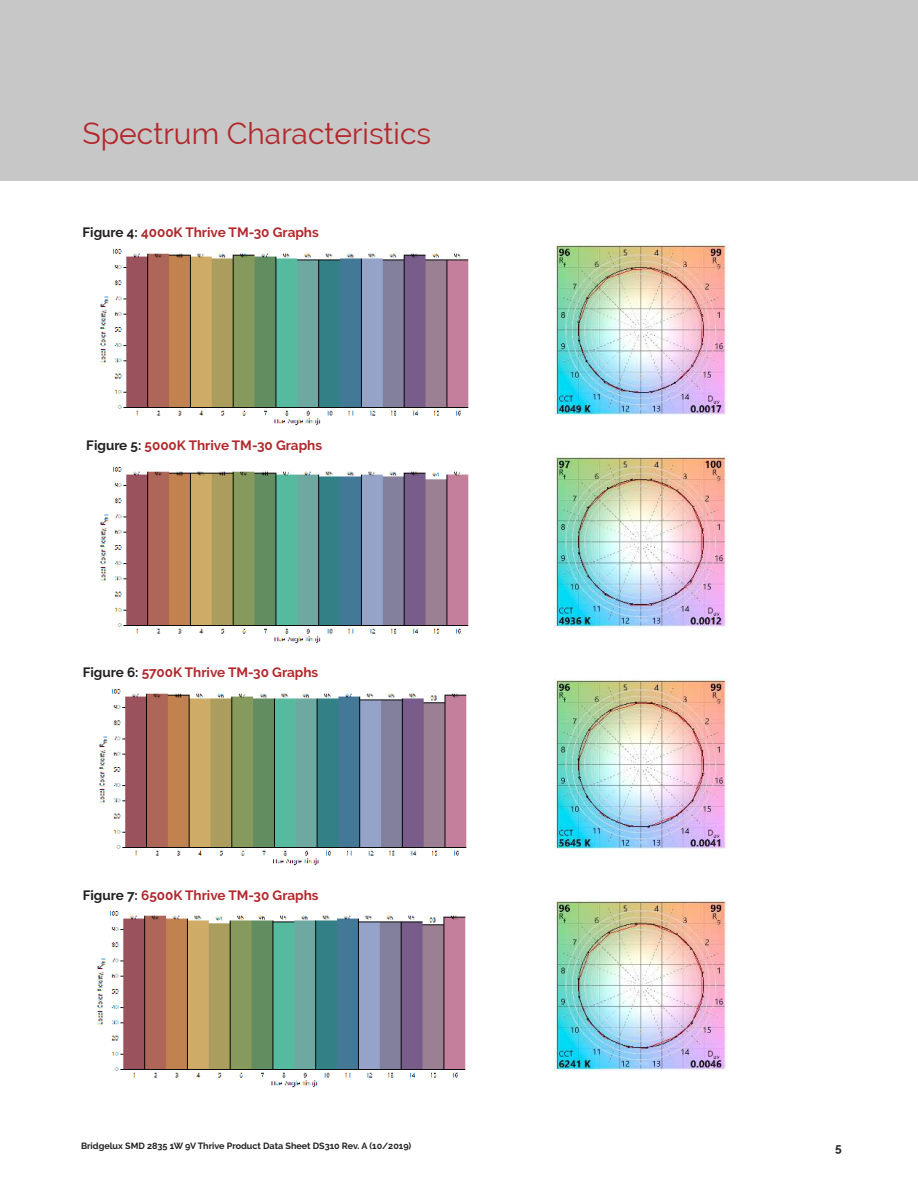
<style>
.page{position:relative;width:918px;height:1188px;background:#fff}
.page>*{position:absolute;margin:0;border:0;box-sizing:border-box;transform-origin:0 0}
.t1{font:30px "Raleway";color:#b2282c}
.t2{font:700 13.5px "Raleway";color:#b2282c}
.t3{font:700 12px "Raleway";color:#221f1f}
.t4{font:700 9px "Raleway";color:#221f1f}
.s1{color:#221f1f}
</style>
<div class="page">
<div style="left:0;top:0;width:918px;height:181px;background:#c8c7c7"></div>
<img style="left:100px;top:248px;width:369px;height:178px">
<img style="left:555px;top:244px;width:174px;height:171px">
<img style="left:100px;top:466px;width:369px;height:178px">
<img style="left:555px;top:456px;width:173px;height:171px">
<img style="left:99px;top:689px;width:368px;height:177px">
<img style="left:555px;top:678px;width:174px;height:171px">
<img style="left:97px;top:911px;width:369px;height:177px">
<img style="left:555px;top:900px;width:174px;height:171px">
<h1 class="t1" style="left:82px;top:122px;width:350px">Spectrum Characteristics</h1>
<p class="t2" style="left:82px;top:227px;width:238px"><span class="s1">Figure 4:</span> 4000K Thrive TM-30 Graphs</p>
<p class="t2" style="left:86px;top:439px;width:237px"><span class="s1">Figure 5:</span> 5000K Thrive TM-30 Graphs</p>
<p class="t2" style="left:83px;top:666px;width:237px"><span class="s1">Figure 6:</span> 5700K Thrive TM-30 Graphs</p>
<p class="t2" style="left:83px;top:890px;width:237px"><span class="s1">Figure 7:</span> 6500K Thrive TM-30 Graphs</p>
<p class="t4" style="left:81px;top:1142px;width:332px">Bridgelux SMD 2835 1W 9V Thrive Product Data Sheet DS310 Rev. A (10/2019)</p>
<p class="t3" style="left:835px;top:1143px;width:8px">5</p>
</div>
